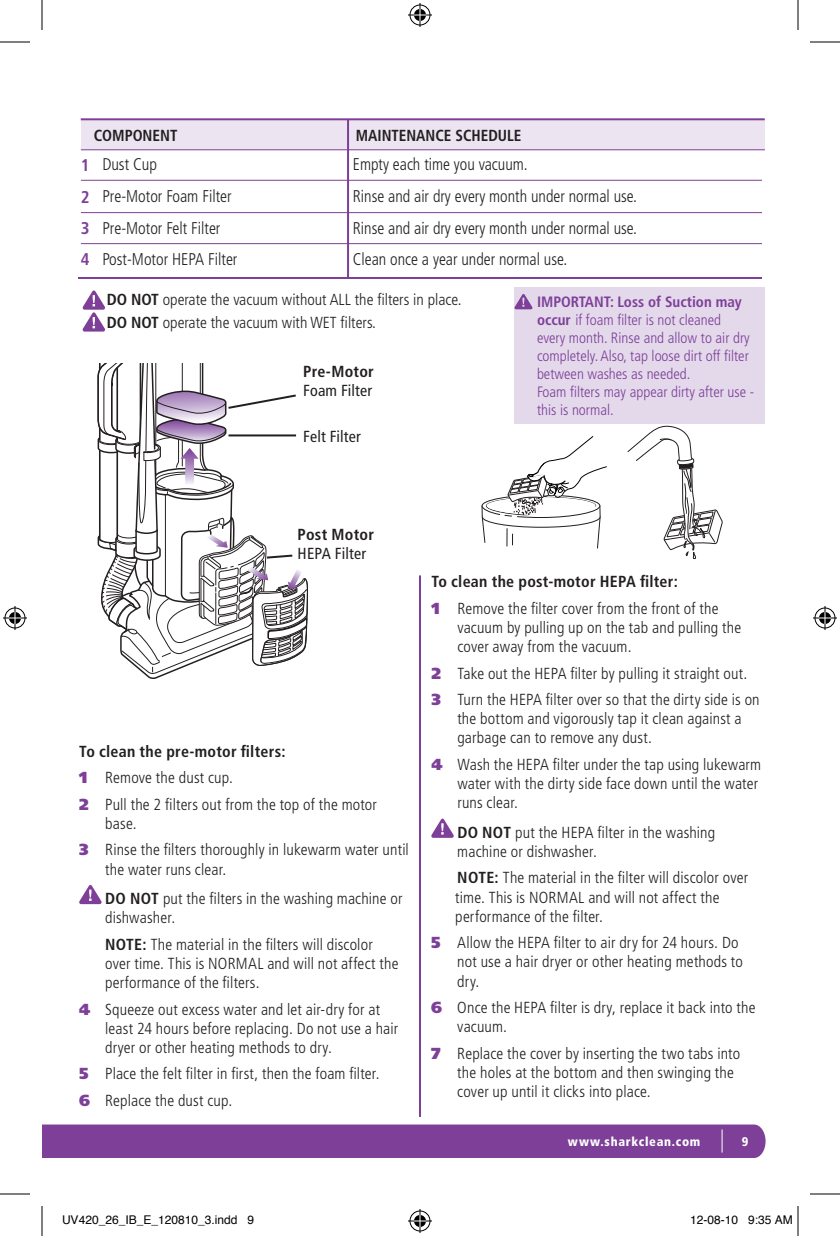
<style>
.page{position:relative;width:840px;height:1236px;background:#fff}
.page>*{position:absolute;margin:0;border:0;box-sizing:border-box;transform-origin:0 0}
.t1{font:300 condensed 17px "Frutiger LT Std";color:#231f20;scale:.95 1}
.t2{font:300 condensed 17px "Frutiger LT Std";color:#231f20;scale:.96 1}
.t3{font:700 condensed 17px/31.2px "Frutiger LT Std";color:#7e3f98;text-align:justify}
.t4{font:300 condensed 16px/19.2px "Frutiger LT Std";letter-spacing:.01em;color:#231f20}
.t5{font:condensed 16px "Frutiger";letter-spacing:.01em;color:#231f20}
.t6{font:700 condensed 16px "Frutiger LT Std";color:#231f20;scale:.95 1}
.t7{font:700 condensed 16px "Frutiger LT Std";color:#231f20}
.t8{font:700 condensed 16px "Frutiger LT Std";color:#231f20;scale:.96 1}
.t9{font:300 condensed 15px/18px "Frutiger LT Std";color:#7e3f98}
.t10{font:900 condensed 12.6px "Frutiger LT Std";letter-spacing:.055em;color:#fff}
.t11{font:12px "Helvetica";color:#000}
.s1{font-weight:700}
.s2{font-family:"Frutiger";font-weight:900;font-stretch:normal;color:#7e3f98}
</style>
<div class="page">
<div style="left:42px;top:1125px;width:724px;height:33px;background:#7e3f98"></div>
<div style="left:81px;top:119px;width:684px;height:31px;background:#ece5f1"></div>
<hr style="left:81px;top:118px;width:684px;height:2px;background:#7e3f98">
<hr style="left:81px;top:149px;width:684px;height:1px;background:#7e3f98">
<hr style="left:81px;top:180px;width:681px;height:1px;background:#7e3f98">
<hr style="left:347px;top:120px;width:2px;height:158px;background:#7e3f98">
<hr style="left:81px;top:212px;width:681px;height:1px;background:#7e3f98">
<hr style="left:78px;top:277px;width:684px;height:2px;background:#7e3f98">
<hr style="left:81px;top:243px;width:681px;height:1px;background:#7e3f98">
<svg style="left:79px;top:885px;width:23px;height:19px"></svg>
<svg style="left:627px;top:425px;width:96px;height:134px"></svg>
<svg style="left:482px;top:436px;width:125px;height:113px"></svg>
<svg style="left:431px;top:818px;width:23px;height:20px"></svg>
<svg style="left:82px;top:290px;width:23px;height:42px"></svg>
<div style="left:514px;top:287px;width:251px;height:137px;background:#e3d9eb"></div>
<svg style="left:514px;top:294px;width:19px;height:15px"></svg>
<hr style="left:419px;top:575px;width:2px;height:542px;background:#7e3f98">
<svg style="left:97px;top:363px;width:211px;height:316px"></svg>
<hr style="left:0;top:42px;width:30px;height:1px;background:#000">
<hr style="left:810px;top:42px;width:30px;height:1px;background:#000">
<hr style="left:0;top:1194px;width:30px;height:1px;background:#000">
<hr style="left:810px;top:1194px;width:30px;height:1px;background:#000">
<hr style="left:42px;top:0;width:1px;height:30px;background:#000">
<hr style="left:42px;top:1206px;width:1px;height:30px;background:#000">
<hr style="left:798px;top:0;width:1px;height:30px;background:#000">
<hr style="left:798px;top:1206px;width:1px;height:30px;background:#000">
<svg style="left:408px;top:3px;width:24px;height:24px"></svg>
<svg style="left:408px;top:1209px;width:24px;height:24px"></svg>
<svg style="left:3px;top:606px;width:24px;height:24px"></svg>
<svg style="left:813px;top:606px;width:24px;height:24px"></svg>
<p class="t8" style="left:94px;top:126px;width:89px">COMPONENT</p>
<p class="t6" style="left:356px;top:126px;width:176px">MAINTENANCE SCHEDULE</p>
<p class="t3" style="left:81px;top:150px;width:10px">1<br>2<br>3<br>4</p>
<p class="t2" style="left:102px;top:155px;width:58px">Dust Cup</p>
<p class="t2" style="left:102px;top:186px;width:136px">Pre-Motor Foam Filter</p>
<p class="t1" style="left:353px;top:155px;width:186px">Empty each time you vacuum.</p>
<p class="t1" style="left:353px;top:186px;width:301px">Rinse and air dry every month under normal use.</p>
<p class="t2" style="left:102px;top:218px;width:125px">Pre-Motor Felt Filter</p>
<p class="t1" style="left:353px;top:218px;width:301px">Rinse and air dry every month under normal use.</p>
<p class="t2" style="left:102px;top:249px;width:142px">Post-Motor HEPA Filter</p>
<p class="t1" style="left:353px;top:250px;width:227px">Clean once a year under normal use.</p>
<p class="t4" style="left:107px;top:289px;width:356px;line-height:22.6px"><span class="s1">DO NOT</span> operate the vacuum without ALL the filters in place.<br><span class="s1">DO NOT</span> operate the vacuum with WET filters.</p>
<p class="t7" style="left:303px;top:362px;width:72px">Pre-Motor</p>
<p class="t5" style="left:303px;top:381px;width:71px">Foam Filter</p>
<p class="t5" style="left:303px;top:427px;width:59px">Felt Filter</p>
<p class="t9" style="left:537px;top:293px;width:219px"><span class="s1">IMPORTANT: Loss of Suction may occur</span> if foam filter is not cleaned<br>every month. Rinse and allow to air dry completely. Also, tap loose dirt off filter between washes as needed.<br>Foam filters may appear dirty after use - this is normal.</p>
<p class="t7" style="left:298px;top:525px;width:78px">Post Motor</p>
<p class="t5" style="left:298px;top:544px;width:70px">HEPA Filter</p>
<p class="t4" style="left:79px;top:738px;width:299px;line-height:26.4px"><span class="s1">To clean the pre-motor filters:<br></span><span class="s2">1</span> Remove the dust cup.<br><span class="s2">2</span> Pull the 2 filters out from the top of the motor</p>
<p class="t4" style="left:79px;top:810px;width:331px;line-height:26.4px;text-indent:26px">base.<br><span class="s2">3</span> Rinse the filters thoroughly in lukewarm water until</p>
<p class="t4" style="left:105px;top:854px;width:299px;line-height:29.6px">the water runs clear.<br><span class="s1">DO NOT</span> put the filters in the washing machine or</p>
<p class="t4" style="left:105px;top:905px;width:269px;line-height:26.4px">dishwasher.<br><span class="s1">NOTE:</span> The material in the filters will discolor</p>
<p class="t4" style="left:105px;top:954px;width:295px">over time. This is NORMAL and will not affect the performance of the filters.</p>
<p class="t4" style="left:105px;top:1000px;width:295px;text-indent:-26px"><span class="s2">4</span> Squeeze out excess water and let air-dry for at least 24 hours before replacing. Do not use a hair dryer or other heating methods to dry.</p>
<p class="t4" style="left:79px;top:1061px;width:302px;line-height:26.4px"><span class="s2">5</span> Place the felt filter in first, then the foam filter.<br><span class="s2">6</span> Replace the dust cup.</p>
<p class="t4" style="left:431px;top:569px;width:289px;line-height:26.4px"><span class="s1">To clean the post-motor HEPA filter:<br></span><span class="s2">1</span> Remove the filter cover from the front of the</p>
<p class="t4" style="left:457px;top:618px;width:285px">vacuum by pulling up on the tab and pulling the cover away from the vacuum.</p>
<p class="t4" style="left:431px;top:660px;width:330px;line-height:26.4px"><span class="s2">2</span> Take out the HEPA filter by pulling it straight out.<br><span class="s2">3</span> Turn the HEPA filter over so that the dirty side is on</p>
<p class="t4" style="left:457px;top:709px;width:286px">the bottom and vigorously tap it clean against a garbage can to remove any dust.</p>
<p class="t4" style="left:457px;top:755px;width:305px;text-indent:-26px"><span class="s2">4</span> Wash the HEPA filter under the tap using lukewarm water with the dirty side face down until the water runs clear.</p>
<p class="t4" style="left:457px;top:823px;width:259px"><span class="s1">DO NOT</span> put the HEPA filter in the washing machine or dishwasher.</p>
<p class="t4" style="left:455px;top:869px;width:294px"><span class="s1">NOTE:</span> The material in the filter will discolor over time. This is NORMAL and will not affect the performance of the filter.</p>
<p class="t4" style="left:457px;top:933px;width:287px;text-indent:-26px"><span class="s2">5</span> Allow the HEPA filter to air dry for 24 hours. Do not use a hair dryer or other heating methods to dry.</p>
<p class="t4" style="left:457px;top:998px;width:300px;text-indent:-26px"><span class="s2">6</span> Once the HEPA filter is dry, replace it back into the vacuum.</p>
<p class="t4" style="left:457px;top:1044px;width:284px;text-indent:-26px"><span class="s2">7</span> Replace the cover by inserting the two tabs into the holes at the bottom and then swinging the cover up until it clicks into place.</p>
<p class="t10" style="left:568px;top:1134px;width:134px">www.sharkclean.com</p>
<p class="t10" style="left:742px;top:1134px;width:8px">9</p>
<p class="t11" style="left:62px;top:1211px;width:194px">UV420_26_IB_E_120810_3.indd 9</p>
<p class="t11" style="left:690px;top:1211px;width:104px">12-08-10 9:35 AM</p>
</div>
